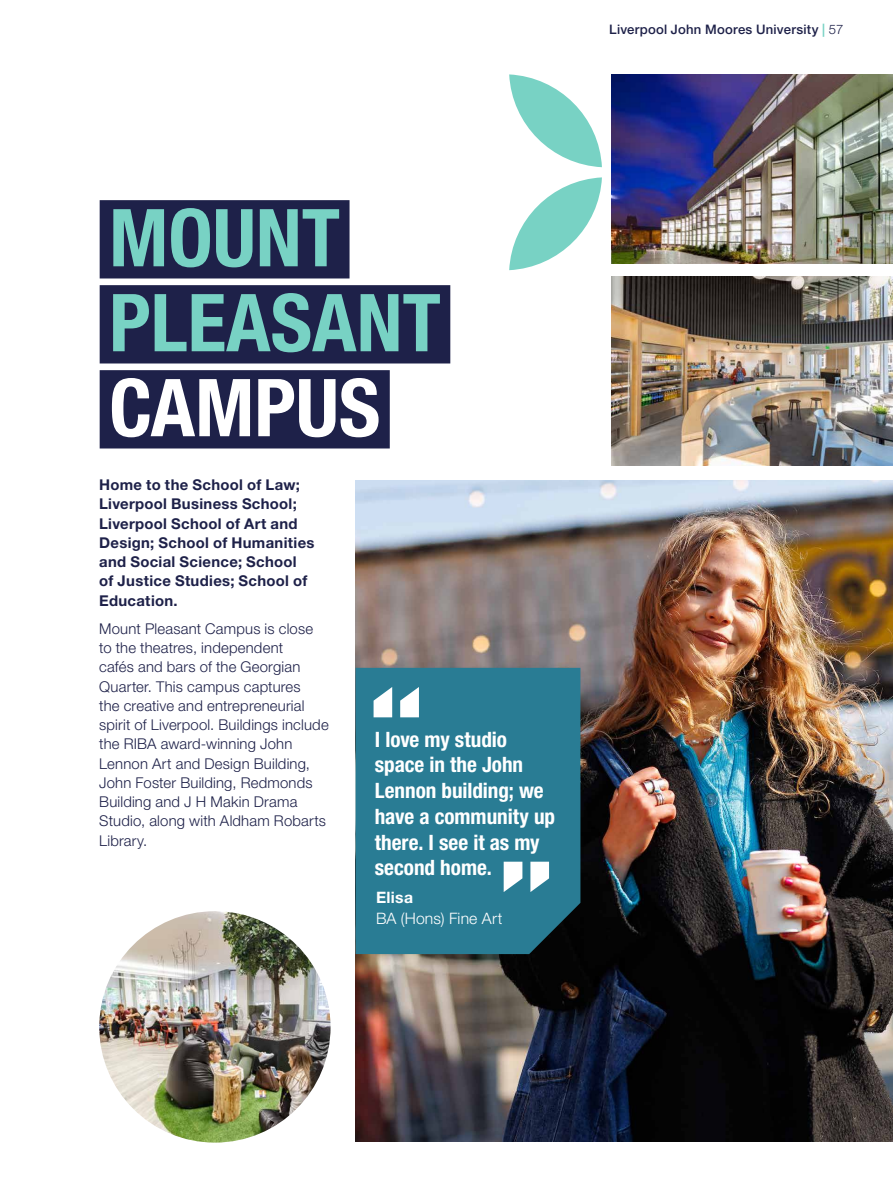
<style>
.page{position:relative;width:893px;height:1191px;background:#fff}
.page>*{position:absolute;margin:0;border:0;box-sizing:border-box;transform-origin:0 0}
.t1{font:700 condensed 79.98px/84.9px "Helvetica Neue LT Std";color:#78d2c4}
.t2{font:700 condensed 79.98px "Helvetica Neue LT Std";color:#fff}
.t3{font:700 condensed 21.18px/25.7px "Helvetica Neue LT Std";color:#fff}
.t4{font:300 15.75px "Helvetica Neue LT Std";letter-spacing:.01em;color:#fff}
.t5{font:700 15.75px "Helvetica Neue LT Std";letter-spacing:.02em;color:#fff}
.t6{font:300 14.88px/19.2px "Helvetica Neue LT Std";letter-spacing:.015em;color:#1e2149}
.t7{font:700 14.88px/19.2px "Helvetica Neue LT Std";letter-spacing:.02em;color:#1e2149}
.t8{font:500 13.12px "Helvetica Neue LT Std";letter-spacing:.02em;color:#1e2149}
.s1{font-weight:700;color:#78d2c4}
.s2{font-weight:300}
</style>
<div class="page">
<img style="left:99px;top:911px;width:232px;height:231px;border-radius:116px">
<svg style="left:509px;top:74px;width:93px;height:93px"></svg>
<svg style="left:509px;top:177px;width:93px;height:93px"></svg>
<img style="left:356px;top:480px;width:537px;height:661px">
<div style="left:100px;top:200px;width:250px;height:78px;background:#1e2149"></div>
<div style="left:100px;top:285px;width:350px;height:78px;background:#1e2149"></div>
<div style="left:100px;top:370px;width:290px;height:78px;background:#1e2149"></div>
<img style="left:612px;top:276px;width:281px;height:190px">
<img style="left:612px;top:74px;width:281px;height:190px">
<div style="left:356px;top:668px;width:224px;height:286px;background:#297c94"></div>
<svg style="left:374px;top:687px;width:45px;height:30px"></svg>
<svg style="left:463px;top:861px;width:112px;height:125px;background:#346573"></svg>
<p class="t8" style="left:609px;top:22px;width:236px">Liverpool John Moores University <span class="s1">|</span> <span class="s2">57</span></p>
<h1 class="t1" style="left:109px;top:194px;width:333px">MOUNT<br>PLEASANT</h1>
<h1 class="t2" style="left:109px;top:359px;width:273px">CAMPUS</h1>
<p class="t7" style="left:99px;top:475px;width:217px">Home to the School of Law;<br>Liverpool Business School;<br>Liverpool School of Art and<br>Design; School of Humanities and Social Science; School of Justice Studies; School of<br>Education.</p>
<p class="t6" style="left:99px;top:618px;width:231px">Mount Pleasant Campus is close to the theatres, independent<br>cafés and bars of the Georgian<br>Quarter. This campus captures<br>the creative and entrepreneurial spirit of Liverpool. Buildings include the RIBA award-winning John<br>Lennon Art and Design Building,<br>John Foster Building, Redmonds<br>Building and J H Makin Drama<br>Studio, along with Aldham Robarts<br>Library.</p>
<h2 class="t3" style="left:375px;top:726px;width:182px">I love my studio space in the John<br>Lennon building; we have a community up there. I see it as my second home.</h2>
<p class="t5" style="left:376px;top:888px;width:39px">Elisa</p>
<p class="t4" style="left:376px;top:909px;width:128px">BA (Hons) Fine Art</p>
</div>
